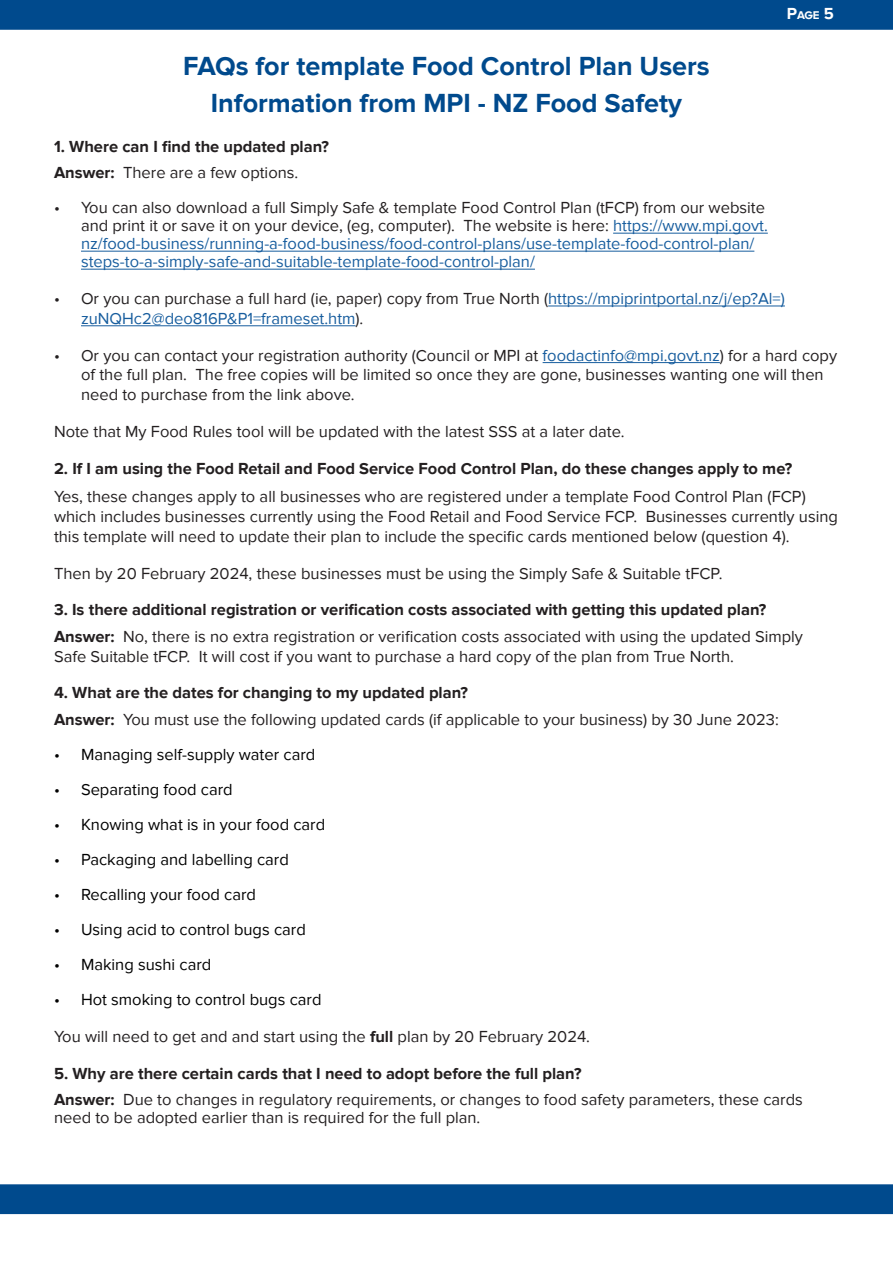
<style>
.page{position:relative;width:893px;height:1263px;background:#fff}
.page>*{position:absolute;margin:0;border:0;box-sizing:border-box;transform-origin:0 0}
.HEADING_2{font:700 27px "Proxima Nova";color:#004a8d}
.t1{font:16.5px/19.8px "Proxima Nova";color:#231f20}
.t2{font:16.5px/18px "Proxima Nova";color:#175d9e}
.t3{font:700 16.5px "Proxima Nova";color:#231f20}
.t4{font:16.5px "Proxima Nova";color:#000}
.t5{font:700 11.55px "Proxima Nova A";color:#fff}
.s1{font-size:16.5px}
.s2{font-weight:700}
.s3{color:#231f20}
.s4{color:#175d9e}
</style>
<div class="page">
<div style="left:0;top:0;width:893px;height:30px;background:#004a8d"></div>
<hr style="left:613px;top:233px;width:155px;height:1px;background:#175d9e">
<hr style="left:81px;top:251px;width:673px;height:1px;background:#175d9e">
<hr style="left:81px;top:269px;width:454px;height:1px;background:#175d9e">
<hr style="left:548px;top:306px;width:237px;height:1px;background:#175d9e">
<hr style="left:81px;top:325px;width:275px;height:1px;background:#175d9e">
<hr style="left:543px;top:362px;width:177px;height:1px;background:#175d9e">
<div style="left:0;top:1184px;width:893px;height:30px;background:#004a8d"></div>
<p class="t5" style="left:787px;top:9px;width:49px"><span class="s1">P</span>age <span class="s1">5</span></p>
<p class="HEADING_2" style="left:183px;top:51px;width:528px">FAQs for template Food Control Plan Users</p>
<p class="HEADING_2" style="left:211px;top:88px;width:473px">Information from MPI - NZ Food Safety</p>
<p class="t3" style="left:54px;top:137px;width:277px">1. Where can I find the updated plan?</p>
<p class="t1" style="left:54px;top:163px;width:246px"><span class="s2">Answer:</span> There are a few options.</p>
<p class="t2" style="left:81px;top:199px;width:688px;text-indent:-27px"><span class="s3">• You can also download a full Simply Safe &amp; template Food Control Plan (tFCP) from our website and print it or save it on your device, (eg, computer). The website is here:</span> https://www.mpi.govt. nz/food-business/running-a-food-business/food-control-plans/use-template-food-control-plan/ steps-to-a-simply-safe-and-suitable-template-food-control-plan/</p>
<p class="t2" style="left:81px;top:289px;width:705px;line-height:19.8px;text-indent:-27px"><span class="s3">• Or you can purchase a full hard (ie, paper) copy from True North (</span>https://mpiprintportal.nz/j/ep?Al=) zuNQHc2@deo816P&amp;P1=frameset.htm<span class="s3">).</span></p>
<p class="t1" style="left:81px;top:345px;width:758px;text-indent:-27px">• Or you can contact your registration authority (Council or MPI at <span class="s4">foodactinfo@mpi.govt.nz</span>) for a hard copy of the full plan. The free copies will be limited so once they are gone, businesses wanting one will then need to purchase from the link above.</p>
<p class="t1" style="left:54px;top:422px;width:572px">Note that My Food Rules tool will be updated with the latest SSS at a later date.</p>
<p class="t3" style="left:54px;top:459px;width:740px">2. If I am using the Food Retail and Food Service Food Control Plan, do these changes apply to me?</p>
<p class="t1" style="left:54px;top:487px;width:785px">Yes, these changes apply to all businesses who are registered under a template Food Control Plan (FCP) which includes businesses currently using the Food Retail and Food Service FCP. Businesses currently using this template will need to update their plan to include the specific cards mentioned below (question 4).</p>
<p class="t1" style="left:54px;top:563px;width:670px">Then by 20 February 2024, these businesses must be using the Simply Safe &amp; Suitable tFCP.</p>
<p class="t3" style="left:54px;top:600px;width:714px">3. Is there additional registration or verification costs associated with getting this updated plan?</p>
<p class="t1" style="left:54px;top:627px;width:750px"><span class="s2">Answer:</span> No, there is no extra registration or verification costs associated with using the updated Simply<br>Safe Suitable tFCP. It will cost if you want to purchase a hard copy of the plan from True North.</p>
<p class="t3" style="left:54px;top:683px;width:416px">4. What are the dates for changing to my updated plan?</p>
<p class="t1" style="left:54px;top:710px;width:726px"><span class="s2">Answer:</span> You must use the following updated cards (if applicable to your business) by 30 June 2023:</p>
<p class="t4" style="left:54px;top:745px;width:263px">• Managing self-supply water card</p>
<p class="t4" style="left:54px;top:780px;width:180px">• Separating food card</p>
<p class="t4" style="left:54px;top:815px;width:273px">• Knowing what is in your food card</p>
<p class="t4" style="left:54px;top:850px;width:236px">• Packaging and labelling card</p>
<p class="t4" style="left:54px;top:885px;width:204px">• Recalling your food card</p>
<p class="t4" style="left:54px;top:920px;width:253px">• Using acid to control bugs card</p>
<p class="t4" style="left:54px;top:955px;width:159px">• Making sushi card</p>
<p class="t4" style="left:54px;top:990px;width:269px">• Hot smoking to control bugs card</p>
<p class="t1" style="left:54px;top:1027px;width:537px">You will need to get and and start using the <span class="s2">full</span> plan by 20 February 2024.</p>
<p class="t3" style="left:54px;top:1064px;width:529px">5. Why are there certain cards that I need to adopt before the full plan?</p>
<p class="t1" style="left:54px;top:1091px;width:750px;line-height:18px"><span class="s2">Answer:</span> Due to changes in regulatory requirements, or changes to food safety parameters, these cards need to be adopted earlier than is required for the full plan.</p>
</div>
